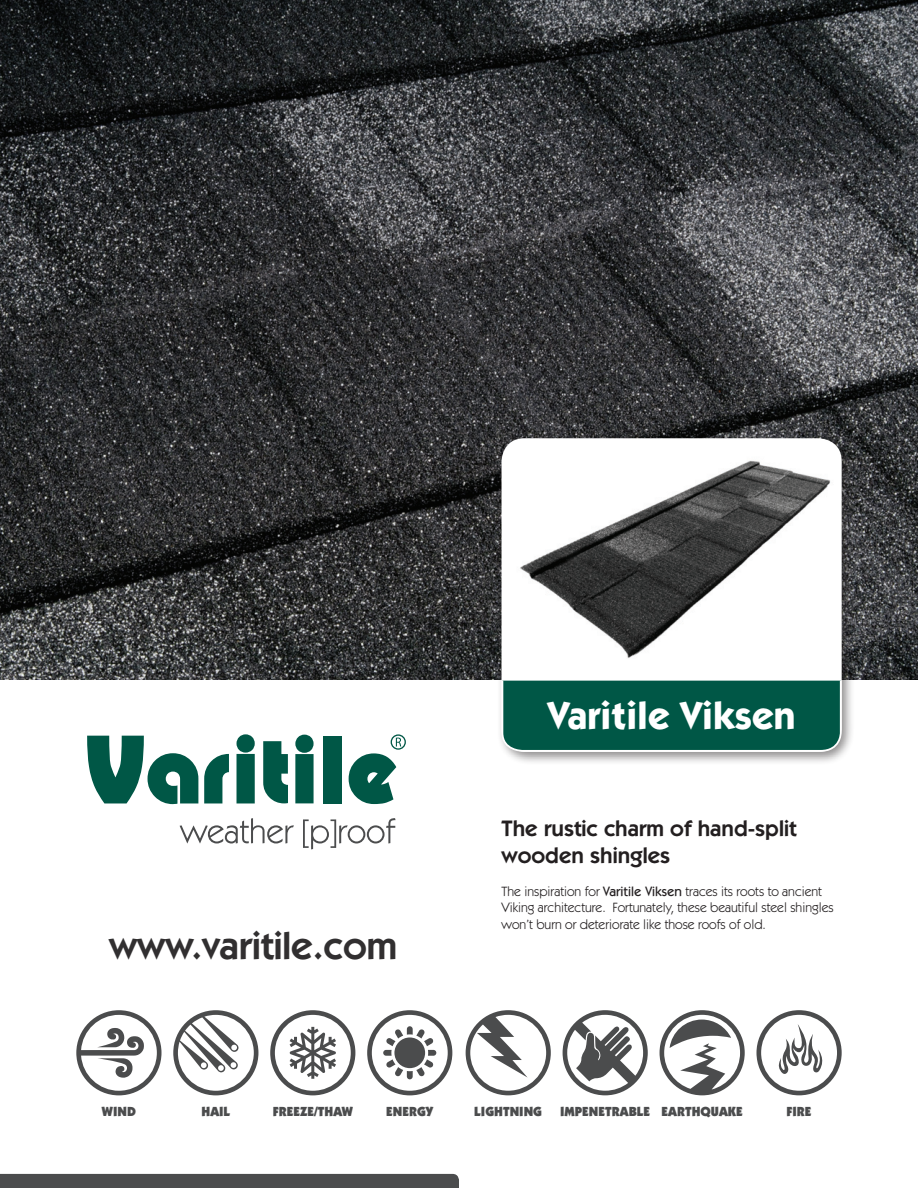
<style>
.page{position:relative;width:918px;height:1188px;background:#fff}
.page>*{position:absolute;margin:0;border:0;box-sizing:border-box;transform-origin:0 0}
.t1{font:600 39px "ITC Kabel Std";color:#312f30}
.t2{font:700 39px "ITC Kabel Std";color:#fff}
.t3{font:600 22.5px/27px "ITC Kabel Std";color:#231f20}
.t4{font:13.5px/16.5px "ITC Kabel Std";color:#231f20}
.t5{font:900 13.2px "ITC Kabel Std";color:#4b4c4d}
.s1{font-weight:500}
</style>
<div class="page">
<img style="left:0;top:0;width:918px;height:680px">
<div style="left:496px;top:433px;width:358px;height:332px;background:#231f20;opacity:.5"></div>
<div style="left:502px;top:439px;width:339px;height:312px;background:#fff;border-radius:22px"></div>
<img style="left:505px;top:446px;width:332px;height:212px">
<div style="left:502px;top:438px;width:340px;height:314px;border:2px solid #fff;border-radius:22px"></div>
<svg style="left:501px;top:679px;width:342px;height:74px;background:#136353"></svg>
<div style="left:0;top:1174px;width:459px;height:14px;background:#4b4c4d"></div>
<svg style="left:76px;top:1010px;width:86px;height:85px"></svg>
<svg style="left:270px;top:1010px;width:85px;height:85px"></svg>
<svg style="left:173px;top:1010px;width:85px;height:85px"></svg>
<svg style="left:367px;top:1010px;width:85px;height:85px"></svg>
<svg style="left:660px;top:1010px;width:85px;height:85px"></svg>
<svg style="left:466px;top:1010px;width:85px;height:85px"></svg>
<svg style="left:563px;top:1010px;width:85px;height:85px"></svg>
<svg style="left:756px;top:1010px;width:86px;height:85px"></svg>
<svg style="left:263px;top:741px;width:25px;height:62px;background:#2a7264"></svg>
<svg style="left:295px;top:735px;width:19px;height:68px"></svg>
<div style="left:324px;top:736px;width:18px;height:67px;background:#005746"></div>
<svg style="left:349px;top:753px;width:47px;height:51px"></svg>
<svg style="left:396px;top:738px;width:5px;height:8px"></svg>
<div style="left:391px;top:734px;width:15px;height:16px;border:1px solid #005746;border-radius:50%"></div>
<svg style="left:87px;top:736px;width:111px;height:68px"></svg>
<svg style="left:204px;top:754px;width:25px;height:49px"></svg>
<svg style="left:237px;top:734px;width:18px;height:69px"></svg>
<svg style="left:180px;top:818px;width:114px;height:26px"></svg>
<svg style="left:303px;top:818px;width:93px;height:31px"></svg>
<p class="t2" style="left:548px;top:692px;width:249px">Varitile Viksen</p>
<p class="t1" style="left:109px;top:923px;width:290px">www.varitile.com</p>
<p class="t3" style="left:502px;top:814px;width:296px">The rustic charm of hand-split wooden shingles</p>
<p class="t4" style="left:502px;top:883px;width:334px">The inspiration for <span class="s1">Varitile Viksen</span> traces its roots to ancient<br>Viking architecture. Fortunately, these beautiful steel shingles won’t burn or deteriorate like those roofs of old.</p>
<p class="t5" style="left:102px;top:1103px;width:35px">WIND</p>
<p class="t5" style="left:201px;top:1103px;width:30px">HAIL</p>
<p class="t5" style="left:273px;top:1103px;width:81px">FREEZE/THAW</p>
<p class="t5" style="left:386px;top:1103px;width:49px">ENERGY</p>
<p class="t5" style="left:474px;top:1103px;width:69px">LIGHTNING</p>
<p class="t5" style="left:560px;top:1103px;width:91px">IMPENETRABLE</p>
<p class="t5" style="left:662px;top:1103px;width:83px">EARTHQUAKE</p>
<p class="t5" style="left:787px;top:1103px;width:27px">FIRE</p>
</div>
